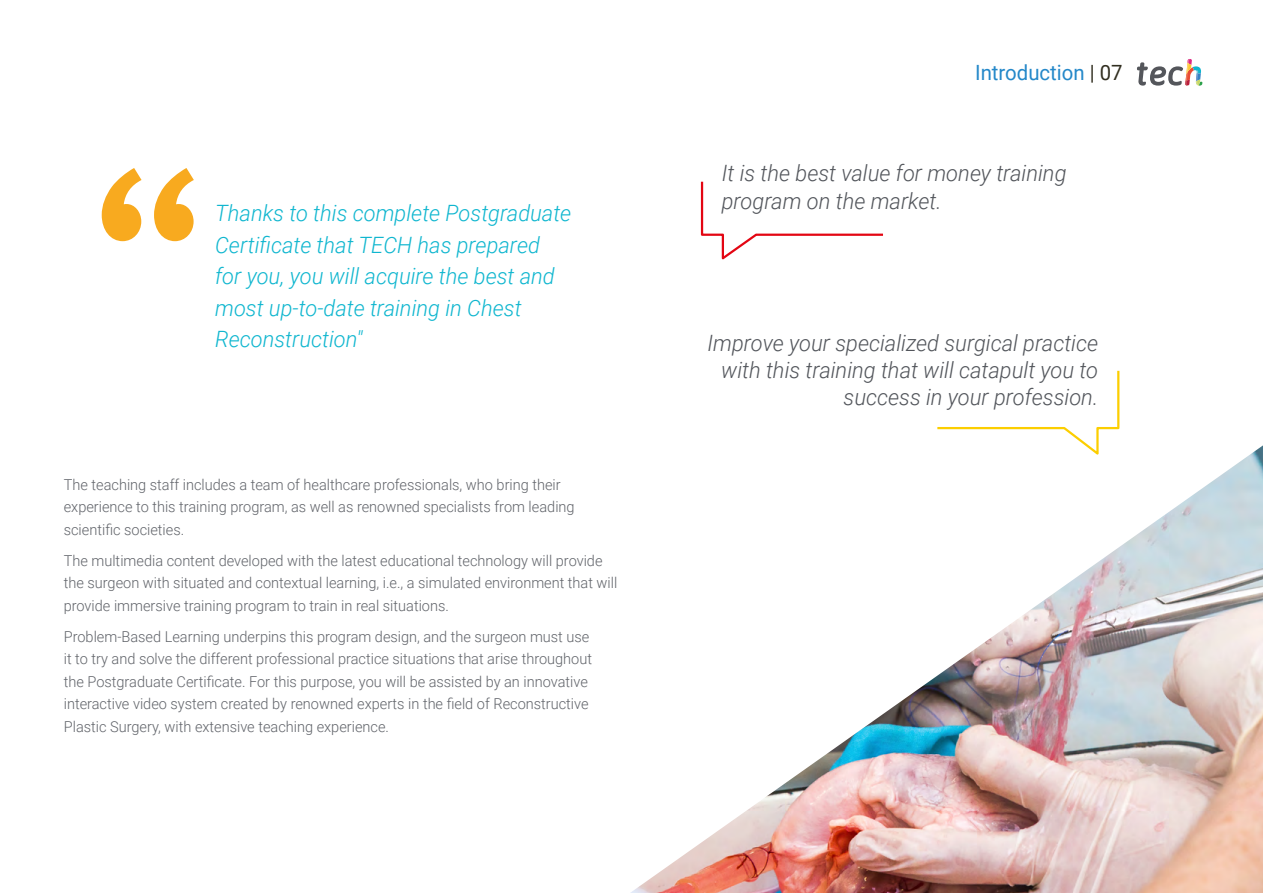
<style>
.page{position:relative;width:1263px;height:893px;background:#fff}
.page>*{position:absolute;margin:0;border:0;box-sizing:border-box;transform-origin:0 0}
.t1{font:italic 300 22.5px/27px "Roboto";color:#52555b;text-align:right}
.t2{font:italic 300 22.5px/31.5px "Roboto";color:#0fb6cf}
.t3{font:21px "Roboto";color:#2488c9}
.t4{font:300 15px/22.5px "Roboto";color:#61646a}
.s1{color:#312e20}
</style>
<div class="page">
<svg style="left:102px;top:168px;width:92px;height:73px"></svg>
<svg style="left:937px;top:370px;width:183px;height:75px"></svg>
<svg style="left:700px;top:181px;width:183px;height:79px"></svg>
<img style="left:630px;top:445px;width:633px;height:448px">
<svg style="left:1137px;top:59px;width:65px;height:27px"></svg>
<h1 class="t2" style="left:215px;top:197px;width:358px">Thanks to this complete Postgraduate<br>Certificate that TECH has prepared for you, you will acquire the best and most up-to-date training in Chest<br>Reconstruction"</h1>
<p class="t4" style="left:64px;top:472px;width:512px">The teaching staff includes a team of healthcare professionals, who bring their experience to this training program, as well as renowned specialists from leading scientific societies.</p>
<p class="t4" style="left:64px;top:548px;width:555px">The multimedia content developed with the latest educational technology will provide the surgeon with situated and contextual learning, i.e., a simulated environment that will provide immersive training program to train in real situations.</p>
<p class="t4" style="left:64px;top:624px;width:530px">Problem-Based Learning underpins this program design, and the surgeon must use it to try and solve the different professional practice situations that arise throughout the Postgraduate Certificate. For this purpose, you will be assisted by an innovative interactive video system created by renowned experts in the field of Reconstructive Plastic Surgery, with extensive teaching experience.</p>
<h2 class="t3" style="left:975px;top:57px;width:149px">Introduction <span class="s1">| 07</span></h2>
<h1 class="t1" style="left:722px;top:157px;width:346px;line-height:28.5px;text-align:left">It is the best value for money training program on the market.</h1>
<h1 class="t1" style="left:707px;top:328px;width:392px">Improve your specialized surgical practice with this training that will catapult you to success in your profession.</h1>
</div>
